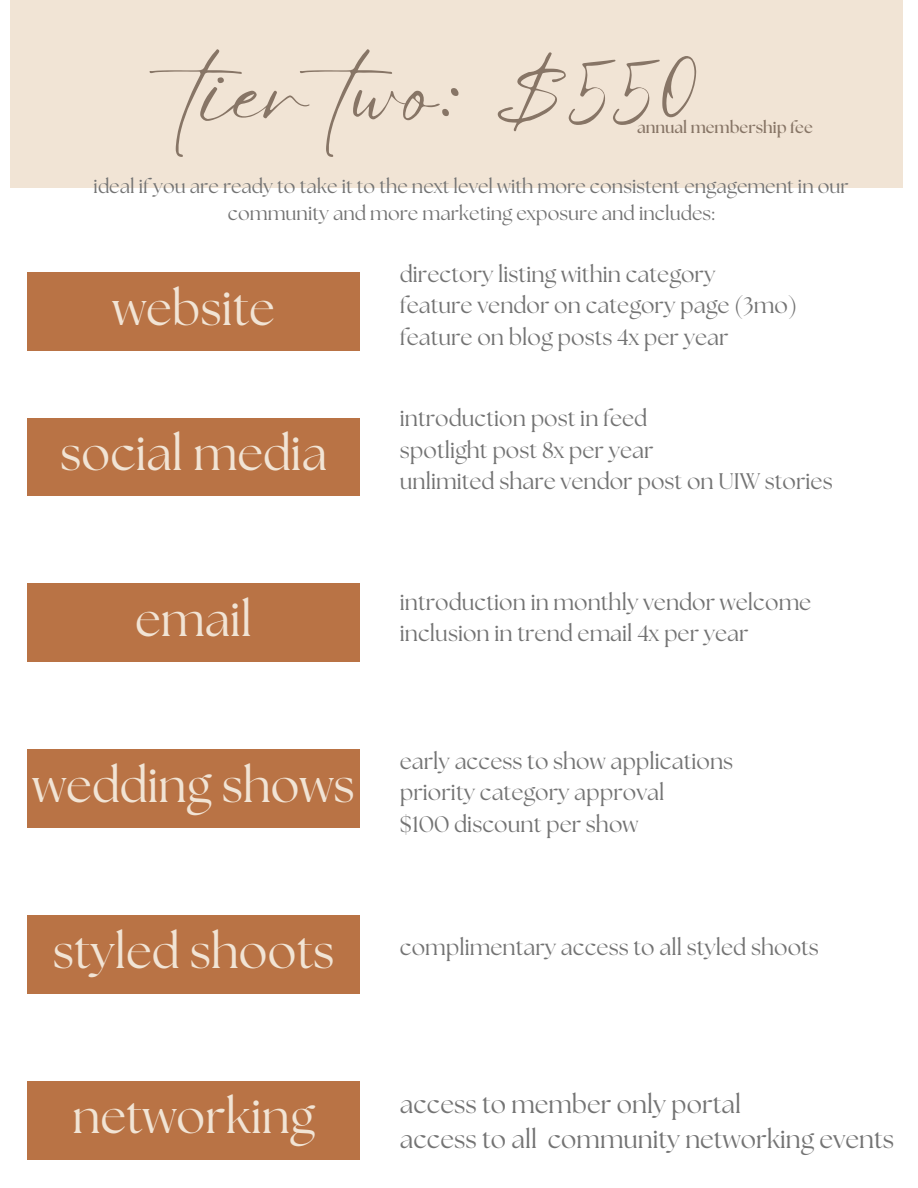
<style>
.page{position:relative;width:918px;height:1188px;background:#fff}
.page>*{position:absolute;margin:0;border:0;box-sizing:border-box;transform-origin:0 0}
.t1{font:96px "Eyesome Script";color:#877566}
.t2{font:48px "The Seasons";color:#f1e4d5}
.t3{font:25.5px "The Seasons";color:#737373}
.t4{font:22.5px "The Seasons";color:#737373}
.t5{font:19.5px/27px "The Seasons";color:#737373;text-align:center}
.t6{font:700 16.5px "The Seasons";color:#877566}
</style>
<div class="page">
<div style="left:10px;top:0;width:893px;height:188px;background:#f1e4d5"></div>
<div style="left:28px;top:273px;width:332px;height:78px;background:#b97345"></div>
<div style="left:28px;top:418px;width:332px;height:78px;background:#b97345"></div>
<div style="left:28px;top:584px;width:332px;height:78px;background:#b97345"></div>
<div style="left:28px;top:750px;width:332px;height:78px;background:#b97345"></div>
<div style="left:28px;top:916px;width:332px;height:78px;background:#b97345"></div>
<div style="left:28px;top:1082px;width:332px;height:78px;background:#b97345"></div>
<p class="t1" style="left:186px;top:32px;width:514px">tier two: $550</p>
<p class="t5" style="left:94px;top:174px;width:757px">ideal if you are ready to take it to the next level with more consistent engagement in our community and more marketing exposure and includes:</p>
<p class="t6" style="left:637px;top:120px;width:177px">annual membership fee</p>
<p class="t2" style="left:112px;top:287px;width:164px">website</p>
<p class="t2" style="left:60px;top:432px;width:269px">social media</p>
<p class="t4" style="left:400px;top:264px;width:317px">directory listing within category</p>
<p class="t4" style="left:400px;top:295px;width:399px">feature vendor on category page (3mo)</p>
<p class="t4" style="left:400px;top:327px;width:330px">feature on blog posts 4x per year</p>
<p class="t4" style="left:400px;top:408px;width:249px">introduction post in feed</p>
<p class="t4" style="left:400px;top:440px;width:255px">spotlight post 8x per year</p>
<p class="t4" style="left:400px;top:471px;width:434px">unlimited share vendor post on UIW stories</p>
<p class="t2" style="left:135px;top:597px;width:119px">email</p>
<p class="t4" style="left:400px;top:592px;width:413px">introduction in monthly vendor welcome</p>
<p class="t4" style="left:400px;top:623px;width:350px">inclusion in trend email 4x per year</p>
<p class="t2" style="left:32px;top:764px;width:324px">wedding shows</p>
<p class="t4" style="left:400px;top:751px;width:335px">early access to show applications</p>
<p class="t4" style="left:400px;top:782px;width:266px">priority category approval</p>
<p class="t4" style="left:400px;top:814px;width:240px">$100 discount per show</p>
<p class="t2" style="left:53px;top:930px;width:283px">styled shoots</p>
<p class="t4" style="left:400px;top:937px;width:421px">complimentary access to all styled shoots</p>
<p class="t2" style="left:72px;top:1095px;width:244px">networking</p>
<p class="t3" style="left:400px;top:1092px;width:343px">access to member only portal</p>
<p class="t3" style="left:400px;top:1127px;width:496px">access to all community networking events</p>
</div>
